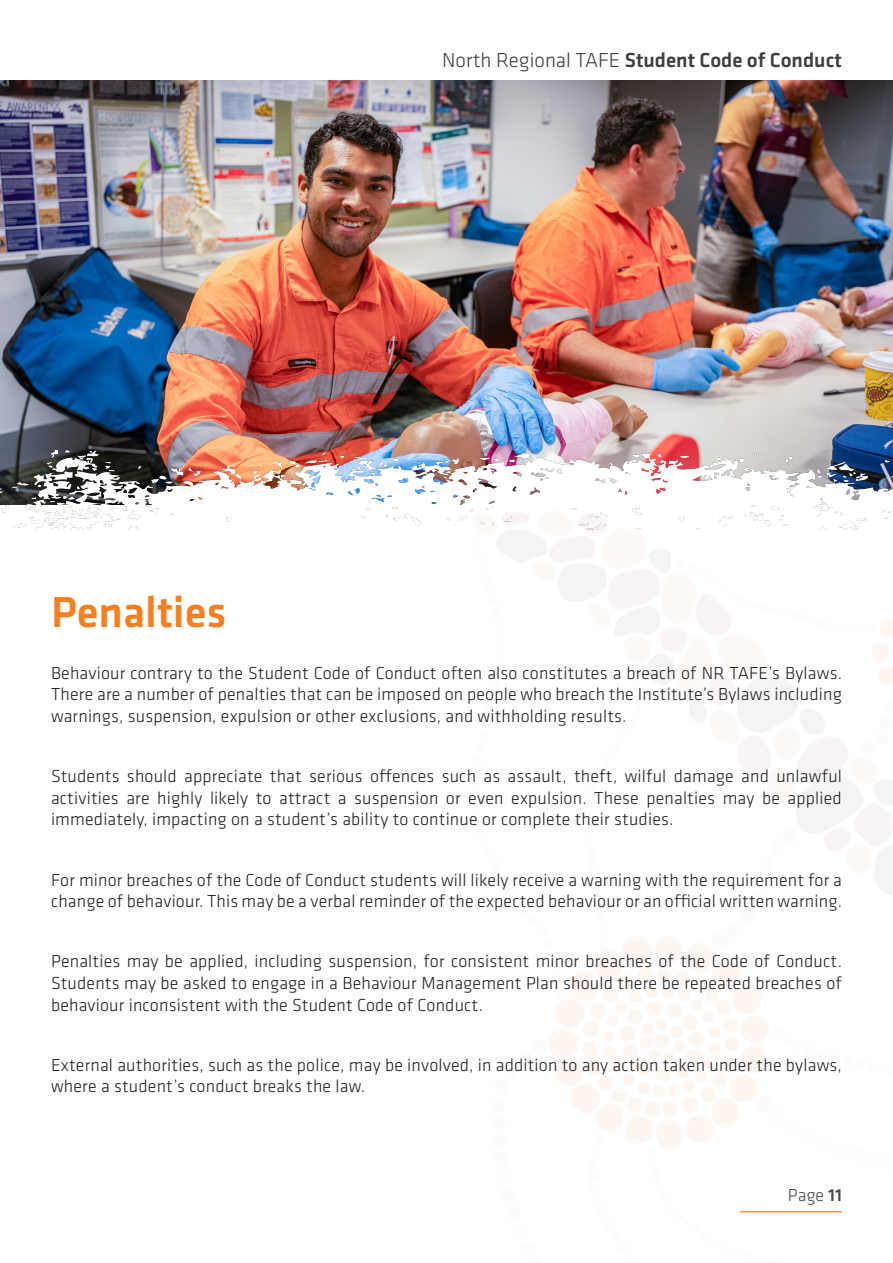
<style>
.page{position:relative;width:893px;height:1263px;background:#fff}
.page>*{position:absolute;margin:0;border:0;box-sizing:border-box;transform-origin:0 0}
.body{font:500 45px "Klavika Basic";color:#f57f21}
.t1{font:500 21px "Klavika Basic";color:#3e3e3f}
.body-2{font:300 18px/21.6px "Klavika Basic";letter-spacing:.01em;color:#231f20;text-align:justify}
.t2{font:300 18px "Klavika Basic";color:#3e3e3f}
.s1{font-weight:300}
.s2{font-weight:500}
</style>
<div class="page">
<img style="left:0;top:81px;width:893px;height:369px">
<img style="left:1px;top:450px;width:892px;height:79px">
<img style="left:391px;top:510px;width:502px;height:703px">
<img style="left:0;top:100px;width:1px;height:410px">
<p class="t1" style="left:442px;top:46px;width:401px"><span class="s1">North Regional TAFE</span> Student Code of Conduct</p>
<p class="body" style="left:51px;top:582px;width:177px">Penalties</p>
<p class="body-2" style="left:51px;top:662px;width:792px">Behaviour contrary to the Student Code of Conduct often also constitutes a breach of NR TAFE’s Bylaws.<br>There are a number of penalties that can be imposed on people who breach the Institute’s Bylaws including warnings, suspension, expulsion or other exclusions, and withholding results.</p>
<p class="body-2" style="left:51px;top:765px;width:792px">Students should appreciate that serious offences such as assault, theft, wilful damage and unlawful activities are highly likely to attract a suspension or even expulsion. These penalties may be applied immediately, impacting on a student’s ability to continue or complete their studies.</p>
<p class="body-2" style="left:51px;top:868px;width:792px">For minor breaches of the Code of Conduct students will likely receive a warning with the requirement for a change of behaviour. This may be a verbal reminder of the expected behaviour or an official written warning.</p>
<p class="body-2" style="left:51px;top:950px;width:792px">Penalties may be applied, including suspension, for consistent minor breaches of the Code of Conduct.<br>Students may be asked to engage in a Behaviour Management Plan should there be repeated breaches of behaviour inconsistent with the Student Code of Conduct.</p>
<p class="body-2" style="left:51px;top:1054px;width:792px">External authorities, such as the police, may be involved, in addition to any action taken under the bylaws, where a student’s conduct breaks the law.</p>
<p class="t2" style="left:788px;top:1184px;width:56px">Page <span class="s2">11</span></p>
</div>
